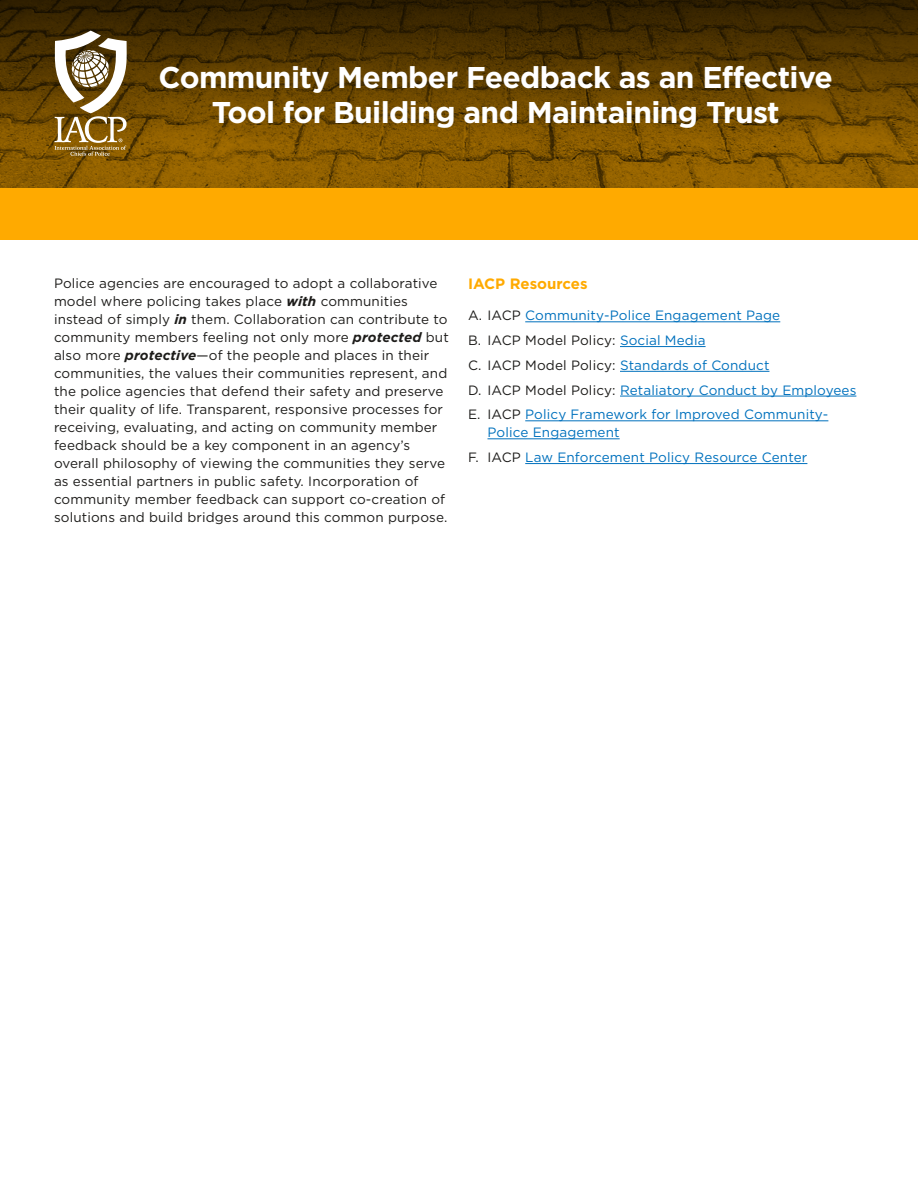
<style>
.page{position:relative;width:918px;height:1188px;background:#fff}
.page>*{position:absolute;margin:0;border:0;box-sizing:border-box;transform-origin:0 0}
.t1{font:700 30px/34.5px "Gotham";letter-spacing:-.02em;color:#fff;text-align:center}
.gold_Subhead{font:700 15px "Gotham";color:#fa0}
.Body{font:13.5px/18px "Gotham";letter-spacing:.01em;color:#1d1c1a}
.Body-2{font:13.5px/18px "Gotham";letter-spacing:.01em;color:#0071bd}
.s1{font-weight:700;font-style:italic}
.s2{color:#1d1c1a}
.s3{color:#0071bd}
</style>
<div class="page">
<div style="left:0;top:187px;width:918px;height:51px;background:#fa0"></div>
<img style="left:0;top:143px;width:918px;height:44px">
<svg style="left:0;top:0;width:918px;height:143px;background:#573a00"></svg>
<svg style="left:54px;top:31px;width:73px;height:125px"></svg>
<hr style="left:525px;top:321px;width:255px;height:1px;background:#0071bd">
<hr style="left:620px;top:346px;width:86px;height:1px;background:#0071bd">
<hr style="left:620px;top:371px;width:149px;height:1px;background:#0071bd">
<hr style="left:620px;top:396px;width:236px;height:1px;background:#0071bd">
<hr style="left:525px;top:420px;width:303px;height:1px;background:#0071bd">
<hr style="left:488px;top:438px;width:132px;height:1px;background:#0071bd">
<hr style="left:525px;top:463px;width:282px;height:1px;background:#0071bd">
<h1 class="t1" style="left:158px;top:60px;width:676px">Community Member Feedback as an Effective<br>Tool for Building and Maintaining Trust</h1>
<p class="Body" style="left:54px;top:274px;width:396px">Police agencies are encouraged to adopt a collaborative model where policing takes place <span class="s1">with</span> communities instead of simply <span class="s1">in</span> them. Collaboration can contribute to community members feeling not only more <span class="s1">protected</span> but also more <span class="s1">protective</span>—of the people and places in their communities, the values their communities represent, and the police agencies that defend their safety and preserve their quality of life. Transparent, responsive processes for receiving, evaluating, and acting on community member feedback should be a key component in an agency’s overall philosophy of viewing the communities they serve as essential partners in public safety. Incorporation of community member feedback can support co-creation of solutions and build bridges around this common purpose.</p>
<p class="gold_Subhead" style="left:468px;top:275px;width:121px">IACP Resources</p>
<p class="Body-2" style="left:468px;top:306px;width:314px"><span class="s2">A. IACP</span> Community-Police Engagement Page</p>
<p class="Body" style="left:468px;top:331px;width:239px">B. IACP Model Policy: <span class="s3">Social Media</span></p>
<p class="Body" style="left:468px;top:356px;width:303px">C. IACP Model Policy: <span class="s3">Standards of Conduct</span></p>
<p class="Body-2" style="left:468px;top:381px;width:390px"><span class="s2">D. IACP Model Policy:</span> Retaliatory Conduct by Employees</p>
<p class="Body-2" style="left:488px;top:405px;width:342px;text-indent:-20px"><span class="s2">E. IACP</span> Policy Framework for Improved Community-<br>Police Engagement</p>
<p class="Body-2" style="left:468px;top:448px;width:341px"><span class="s2">F. IACP</span> Law Enforcement Policy Resource Center</p>
</div>
